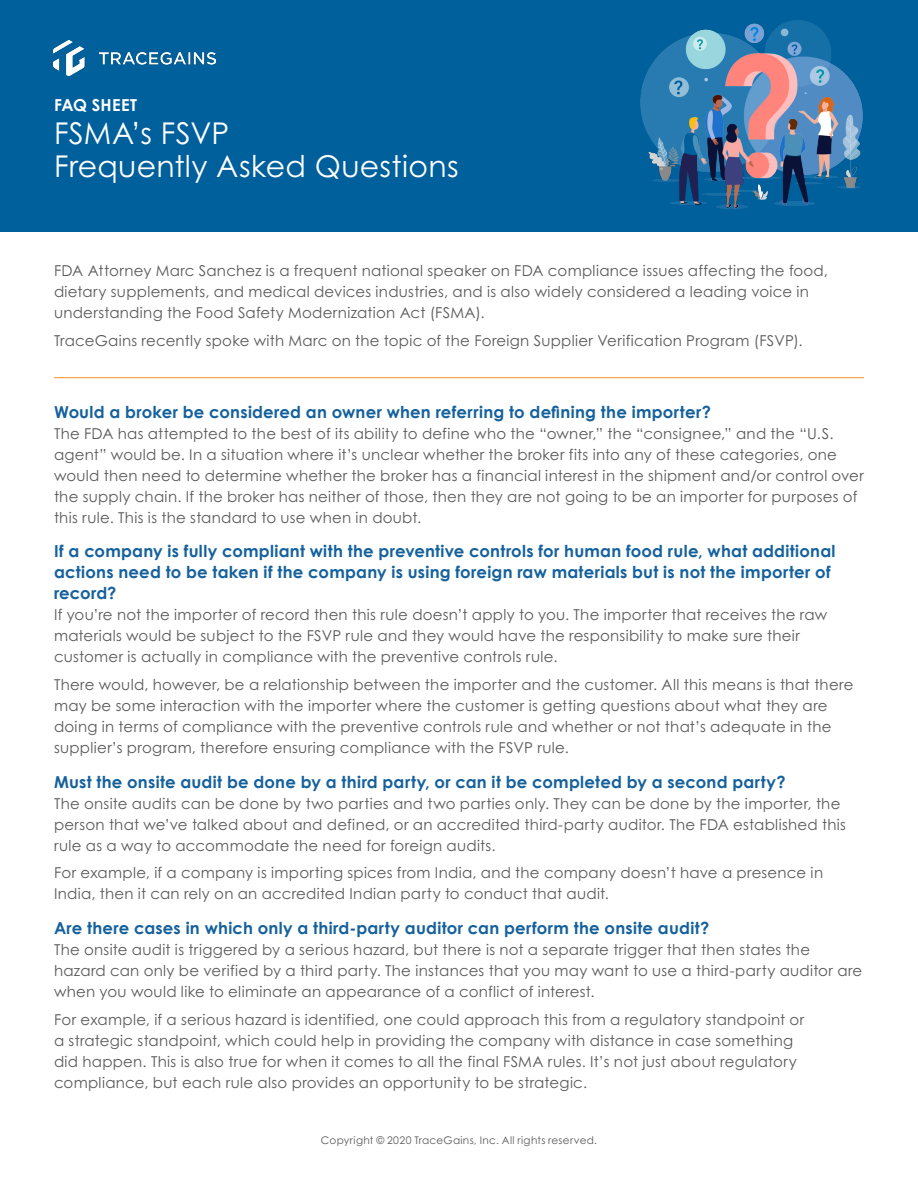
<style>
.page{position:relative;width:918px;height:1188px;background:#fff}
.page>*{position:absolute;margin:0;border:0;box-sizing:border-box;transform-origin:0 0}
.cover_title{font:30px/33px "Century Gothic";letter-spacing:.01em;color:#fff}
.subhead_level_1{font:700 16.5px/21px "Century Gothic";letter-spacing:.015em;color:#15619d}
.subhead_level_1-2{font:700 16.5px "Century Gothic";letter-spacing:.015em;color:#fff}
.body{font:15px/21px "Century Gothic";letter-spacing:.015em;color:#595a59}
.t1{font:10.5px "Century Gothic";letter-spacing:.03em;color:#595a59}
</style>
<div class="page">
<div style="left:0;top:0;width:918px;height:231px;background:#00609c"></div>
<hr style="left:54px;top:377px;width:810px;height:1px;background:#f79320">
<img style="left:54px;top:41px;width:162px;height:35px">
<img style="left:640px;top:20px;width:223px;height:189px">
<p class="subhead_level_1-2" style="left:54px;top:93px;width:85px">FAQ SHEET</p>
<p class="cover_title" style="left:54px;top:116px;width:406px">FSMA’s FSVP<br>Frequently Asked Questions</p>
<p class="body" style="left:54px;top:260px;width:776px">FDA Attorney Marc Sanchez is a frequent national speaker on FDA compliance issues affecting the food, dietary supplements, and medical devices industries, and is also widely considered a leading voice in understanding the Food Safety Modernization Act (FSMA).</p>
<p class="body" style="left:54px;top:330px;width:750px">TraceGains recently spoke with Marc on the topic of the Foreign Supplier Verification Program (FSVP).</p>
<p class="subhead_level_1" style="left:54px;top:401px;width:659px">Would a broker be considered an owner when referring to defining the importer?</p>
<p class="body" style="left:54px;top:423px;width:811px">The FDA has attempted to the best of its ability to define who the “owner,” the “consignee,” and the “U.S. agent” would be. In a situation where it’s unclear whether the broker fits into any of these categories, one would then need to determine whether the broker has a financial interest in the shipment and/or control over the supply chain. If the broker has neither of those, then they are not going to be an importer for purposes of this rule. This is the standard to use when in doubt.</p>
<p class="subhead_level_1" style="left:54px;top:540px;width:783px">If a company is fully compliant with the preventive controls for human food rule, what additional actions need to be taken if the company is using foreign raw materials but is not the importer of record?</p>
<p class="body" style="left:54px;top:604px;width:775px">If you’re not the importer of record then this rule doesn’t apply to you. The importer that receives the raw materials would be subject to the FSVP rule and they would have the responsibility to make sure their customer is actually in compliance with the preventive controls rule.</p>
<p class="body" style="left:54px;top:674px;width:801px">There would, however, be a relationship between the importer and the customer. All this means is that there may be some interaction with the importer where the customer is getting questions about what they are doing in terms of compliance with the preventive controls rule and whether or not that’s adequate in the supplier’s program, therefore ensuring compliance with the FSVP rule.</p>
<p class="subhead_level_1" style="left:54px;top:770px;width:733px">Must the onsite audit be done by a third party, or can it be completed by a second party?</p>
<p class="body" style="left:54px;top:793px;width:794px">The onsite audits can be done by two parties and two parties only. They can be done by the importer, the person that we’ve talked about and defined, or an accredited third-party auditor. The FDA established this rule as a way to accommodate the need for foreign audits.</p>
<p class="body" style="left:54px;top:862px;width:771px">For example, if a company is importing spices from India, and the company doesn’t have a presence in<br>India, then it can rely on an accredited Indian party to conduct that audit.</p>
<p class="subhead_level_1" style="left:54px;top:917px;width:657px">Are there cases in which only a third-party auditor can perform the onsite audit?</p>
<p class="body" style="left:54px;top:939px;width:810px">The onsite audit is triggered by a serious hazard, but there is not a separate trigger that then states the hazard can only be verified by a third party. The instances that you may want to use a third-party auditor are when you would like to eliminate an appearance of a conflict of interest.</p>
<p class="body" style="left:54px;top:1009px;width:752px">For example, if a serious hazard is identified, one could approach this from a regulatory standpoint or a strategic standpoint, which could help in providing the company with distance in case something did happen. This is also true for when it comes to all the final FSMA rules. It’s not just about regulatory compliance, but each rule also provides an opportunity to be strategic.</p>
<p class="t1" style="left:321px;top:1133px;width:278px">Copyright © 2020 TraceGains, Inc. All rights reserved.</p>
</div>
